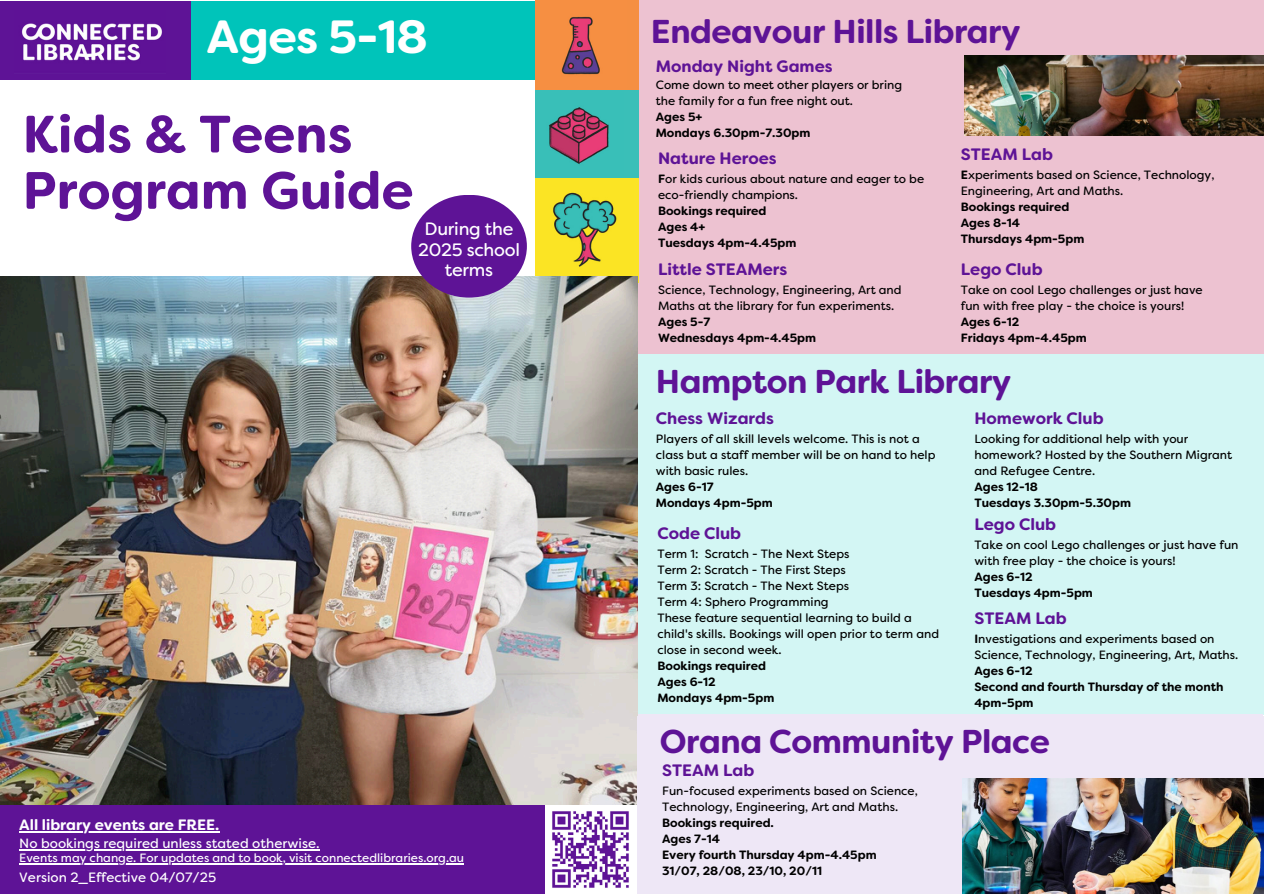
<style>
.page{position:relative;width:1264px;height:894px;background:#fff}
.page>*{position:absolute;margin:0;border:0;box-sizing:border-box;transform-origin:0 0}
.t1{font:700 52.35px/56.2px "Filson Soft";color:#5e1396}
.t2{font:700 46.5px "Filson Soft";letter-spacing:-.015em;color:#fff}
.t3{font:700 33px "Filson Soft";letter-spacing:-.015em;color:#5e1396}
.t4{font:17.85px/20.2px "Filson Soft";letter-spacing:-.015em;color:#fff;text-align:center}
.t5{font:700 16.5px "Filson Soft";color:#5e1396}
.t6{font:700 15px "Filson Soft";color:#fff}
.t7{font:13.5px "Filson Soft";color:#fff}
.t8{font:12px/16px "Filson Soft";color:#000}
.t9{font:700 12px/16px "Filson Soft";color:#000}
.t10{font:12px "Filson Soft";color:#fff}
.s1{font-weight:700}
</style>
<div class="page">
<div style="left:636px;top:0;width:627px;height:365px;background:#edc2d1"></div>
<div style="left:636px;top:354px;width:627px;height:360px;background:#d3f6f4"></div>
<div style="left:0;top:801px;width:545px;height:92px;background:#5e1396"></div>
<img style="left:552px;top:811px;width:77px;height:77px">
<div style="left:535px;top:0;width:103px;height:91px;background:#f58f42"></div>
<div style="left:190px;top:1px;width:345px;height:78px;background:#00c4ba"></div>
<div style="left:0;top:1px;width:190px;height:78px;background:#5e1396"></div>
<img style="left:22px;top:23px;width:140px;height:38px">
<img style="left:561px;top:16px;width:39px;height:59px">
<div style="left:535px;top:90px;width:104px;height:89px;background:#3abfb8"></div>
<img style="left:535px;top:107px;width:88px;height:72px">
<div style="left:536px;top:179px;width:103px;height:104px;background:#fbe425"></div>
<img style="left:535px;top:179px;width:82px;height:97px">
<img style="left:0;top:276px;width:637px;height:528px">
<div style="left:411px;top:195px;width:116px;height:102px;background:#5e1396;border-radius:50%"></div>
<hr style="left:19px;top:830px;width:200px;height:1px;background:#fff">
<hr style="left:19px;top:848px;width:300px;height:1px;background:#fff">
<hr style="left:19px;top:862px;width:445px;height:1px;background:#fff">
<div style="left:637px;top:716px;width:626px;height:177px;background:#eee7f6"></div>
<img style="left:962px;top:778px;width:301px;height:115px">
<img style="left:965px;top:55px;width:298px;height:80px">
<h2 class="t2" style="left:206px;top:19px;width:223px">Ages 5-18</h2>
<h1 class="t1" style="left:23px;top:111px;width:392px">Kids &amp; Teens<br>Program Guide</h1>
<h3 class="t4" style="left:418px;top:221px;width:103px">During the<br>2025 school terms</h3>
<p class="t6" style="left:19px;top:819px;width:202px">All library events are FREE.</p>
<p class="t7" style="left:19px;top:838px;width:302px">No bookings required unless stated otherwise.</p>
<p class="t10" style="left:19px;top:853px;width:446px">Events may change. For updates and to book, visit connectedlibraries.org.au</p>
<p class="t7" style="left:19px;top:872px;width:198px">Version 2_Effective 04/07/25</p>
<h3 class="t3" style="left:651px;top:19px;width:371px">Endeavour Hills Library</h3>
<h3 class="t5" style="left:655px;top:60px;width:178px">Monday Night Games</h3>
<p class="t8" style="left:655px;top:78px;width:248px">Come down to meet other players or bring the family for a fun free night out.</p>
<p class="t9" style="left:655px;top:110px;width:156px">Ages 5+<br>Mondays 6.30pm-7.30pm</p>
<h3 class="t5" style="left:658px;top:152px;width:120px">Nature Heroes</h3>
<p class="t8" style="left:658px;top:171px;width:268px"><span class="s1">F</span>or kids curious about nature and eager to be eco-friendly champions.</p>
<p class="t9" style="left:658px;top:203px;width:140px">Bookings required<br>Ages 4+<br>Tuesdays 4pm-4.45pm</p>
<h3 class="t5" style="left:658px;top:263px;width:131px">Little STEAMers</h3>
<p class="t8" style="left:658px;top:283px;width:245px">Science, Technology, Engineering, Art and<br>Maths at the library for fun experiments.</p>
<p class="t9" style="left:658px;top:315px;width:160px">Ages 5-7<br>Wednesdays 4pm-4.45pm</p>
<h3 class="t5" style="left:960px;top:148px;width:94px">STEAM Lab</h3>
<p class="t8" style="left:960px;top:168px;width:255px"><span class="s1">E</span>xperiments based on Science, Technology,<br>Engineering, Art and Maths.</p>
<p class="t9" style="left:960px;top:200px;width:125px">Bookings required<br>Ages 8-14<br>Thursdays 4pm-5pm</p>
<h3 class="t5" style="left:960px;top:263px;width:83px">Lego Club</h3>
<p class="t8" style="left:960px;top:283px;width:243px">Take on cool Lego challenges or just have fun with free play - the choice is yours!</p>
<p class="t9" style="left:960px;top:315px;width:127px">Ages 6-12<br>Fridays 4pm-4.45pm</p>
<h3 class="t3" style="left:656px;top:368px;width:357px">Hampton Park Library</h3>
<h3 class="t5" style="left:656px;top:412px;width:120px">Chess Wizards</h3>
<p class="t8" style="left:656px;top:432px;width:281px">Players of all skill levels welcome. This is not a class but a staff member will be on hand to help with basic rules.</p>
<p class="t9" style="left:656px;top:480px;width:118px">Ages 6-17<br>Mondays 4pm-5pm</p>
<h3 class="t5" style="left:657px;top:526px;width:85px">Code Club</h3>
<p class="t8" style="left:657px;top:546px;width:283px">Term 1: Scratch - The Next Steps<br>Term 2: Scratch - The First Steps<br>Term 3: Scratch - The Next Steps<br>Term 4: Sphero Programming<br>These feature sequential learning to build a child's skills. Bookings will open prior to term and close in second week.</p>
<p class="t9" style="left:657px;top:658px;width:118px">Bookings required<br>Ages 6-12<br>Mondays 4pm-5pm</p>
<h3 class="t5" style="left:974px;top:412px;width:131px">Homework Club</h3>
<p class="t8" style="left:974px;top:432px;width:259px">Looking for additional help with your homework? Hosted by the Southern Migrant and Refugee Centre.</p>
<p class="t9" style="left:974px;top:480px;width:158px">Ages 12-18<br>Tuesdays 3.30pm-5.30pm</p>
<h3 class="t5" style="left:974px;top:517px;width:83px">Lego Club</h3>
<p class="t8" style="left:974px;top:537px;width:265px">Take on cool Lego challenges or just have fun with free play - the choice is yours!</p>
<p class="t9" style="left:974px;top:569px;width:120px">Ages 6-12<br>Tuesdays 4pm-5pm</p>
<h3 class="t5" style="left:974px;top:612px;width:94px">STEAM Lab</h3>
<p class="t8" style="left:974px;top:632px;width:265px"><span class="s1">I</span>nvestigations and experiments based on<br>Science, Technology, Engineering, Art, Maths.</p>
<p class="t9" style="left:974px;top:664px;width:251px">Ages 6-12<br>Second and fourth Thursday of the month<br>4pm-5pm</p>
<h3 class="t3" style="left:660px;top:728px;width:391px">Orana Community Place</h3>
<h3 class="t5" style="left:662px;top:763px;width:94px">STEAM Lab</h3>
<p class="t8" style="left:662px;top:783px;width:257px">Fun-focused experiments based on Science,<br>Technology, Engineering, Art and Maths.</p>
<p class="t9" style="left:662px;top:815px;width:216px">Bookings required.<br>Ages 7-14<br>Every fourth Thursday 4pm-4.45pm<br>31/07, 28/08, 23/10, 20/11</p>
</div>
